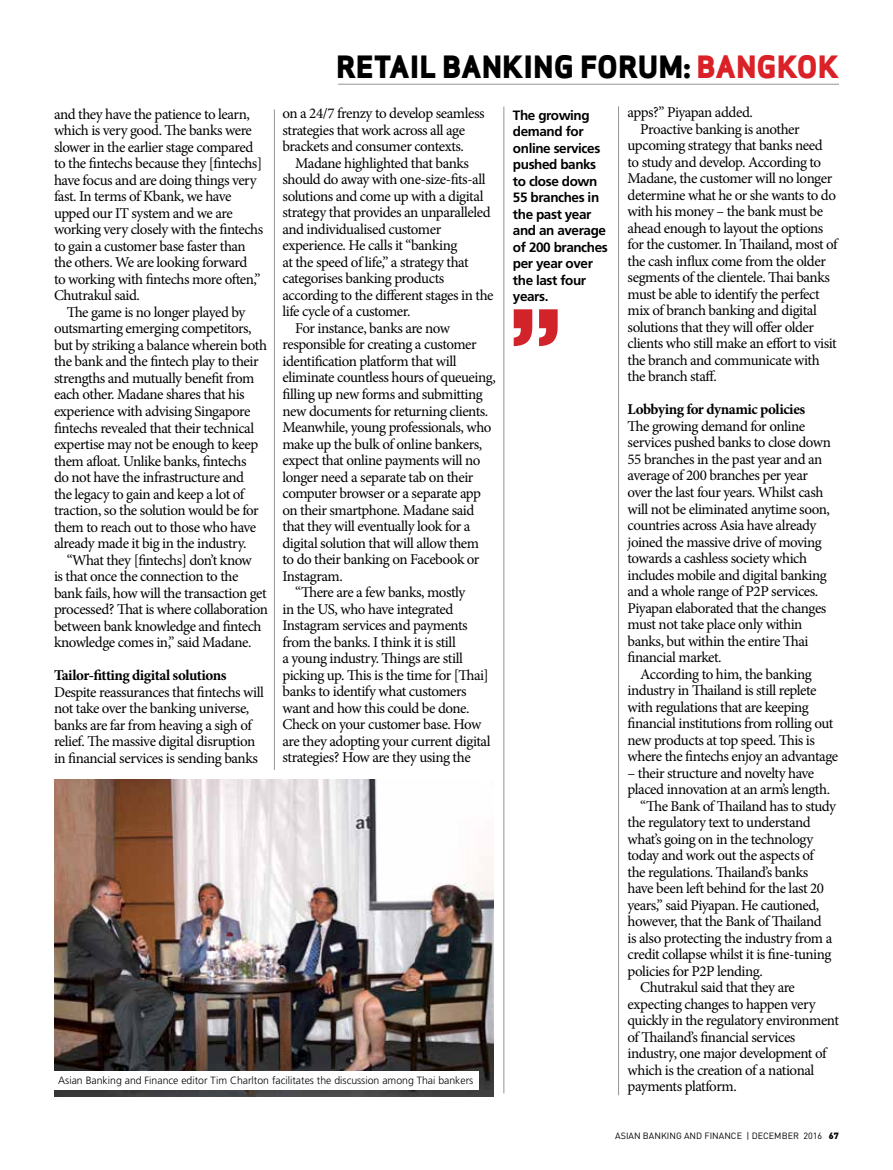
<style>
.page{position:relative;width:893px;height:1170px;background:#fff}
.page>*{position:absolute;margin:0;border:0;box-sizing:border-box;transform-origin:0 0}
.t1{font:800 30px "Apex Sans";color:#000}
.t2{font:15px/16.5px "Minion Pro";letter-spacing:-.03em;color:#000}
.t3{font:700 15px "Minion Pro";letter-spacing:-.03em;color:#000}
.t4{font:700 13.5px/16.5px "Frutiger";letter-spacing:-.03em;color:#000}
.t5{font:300 10.5px "Frutiger";color:#000}
.t6{font:9px "DIN";color:#000}
.s1{color:#da2128}
.s2{font-weight:900}
</style>
<div class="page">
<hr style="left:338px;top:84px;width:501px;height:1px;background:#939598">
<hr style="left:274px;top:109px;width:1px;height:661px;background:#939598">
<hr style="left:504px;top:107px;width:1px;height:986px;background:#939598">
<hr style="left:618px;top:106px;width:1px;height:989px;background:#939598">
<svg style="left:514px;top:309px;width:44px;height:37px"></svg>
<img style="left:54px;top:779px;width:439px;height:317px">
<div style="left:54px;top:1071px;width:424px;height:18px;background:#fff"></div>
<h1 class="t1" style="left:336px;top:47px;width:504px">RETAIL BANKING FORUM: <span class="s1">BANGKOK</span></h1>
<p class="t4" style="left:513px;top:107px;width:96px">The growing demand for online services pushed banks to close down<br>55 branches in the past year and an average of 200 branches per year over the last four years.</p>
<p class="t2" style="left:628px;top:104px;width:127px">apps?” Piyapan added.</p>
<p class="t2" style="left:640px;top:121px;width:161px">Proactive banking is another</p>
<p class="t2" style="left:628px;top:137px;width:197px">upcoming strategy that banks need</p>
<p class="t2" style="left:628px;top:154px;width:195px">to study and develop. According to</p>
<p class="t2" style="left:628px;top:170px;width:206px">Madane, the customer will no longer</p>
<p class="t2" style="left:628px;top:187px;width:210px">determine what he or she wants to do</p>
<p class="t2" style="left:628px;top:203px;width:197px">with his money – the bank must be</p>
<p class="t2" style="left:628px;top:220px;width:197px">ahead enough to layout the options</p>
<p class="t2" style="left:628px;top:236px;width:212px">for the customer. In Thailand, most of</p>
<p class="t2" style="left:628px;top:253px;width:200px">the cash influx come from the older</p>
<p class="t2" style="left:628px;top:269px;width:204px">segments of the clientele. Thai banks</p>
<p class="t2" style="left:628px;top:286px;width:194px">must be able to identify the perfect</p>
<p class="t2" style="left:628px;top:302px;width:191px">mix of branch banking and digital</p>
<p class="t2" style="left:628px;top:319px;width:188px">solutions that they will offer older</p>
<p class="t2" style="left:628px;top:335px;width:211px">clients who still make an effort to visit</p>
<p class="t2" style="left:628px;top:352px;width:194px">the branch and communicate with</p>
<p class="t2" style="left:628px;top:368px;width:91px">the branch staff.</p>
<p class="t3" style="left:628px;top:399px;width:179px">Lobbying for dynamic policies</p>
<p class="t2" style="left:628px;top:418px;width:205px">The growing demand for online services pushed banks to close down<br>55 branches in the past year and an average of 200 branches per year over the last four years. Whilst cash will not be eliminated anytime soon, countries across Asia have already joined the massive drive of moving towards a cashless society which includes mobile and digital banking and a whole range of P2P services.<br>Piyapan elaborated that the changes must not take place only within banks, but within the entire Thai financial market.</p>
<p class="t2" style="left:628px;top:665px;width:212px;text-indent:13px">According to him, the banking industry in Thailand is still replete with regulations that are keeping financial institutions from rolling out new products at top speed. This is where the fintechs enjoy an advantage</p>
<p class="t2" style="left:628px;top:764px;width:188px">– their structure and novelty have</p>
<p class="t2" style="left:628px;top:781px;width:204px">placed innovation at an arm’s length.</p>
<p class="t2" style="left:640px;top:797px;width:197px">“The Bank of Thailand has to study</p>
<p class="t2" style="left:628px;top:814px;width:185px">the regulatory text to understand</p>
<p class="t2" style="left:628px;top:830px;width:187px">what’s going on in the technology</p>
<p class="t2" style="left:628px;top:847px;width:188px">today and work out the aspects of</p>
<p class="t2" style="left:628px;top:863px;width:182px">the regulations. Thailand’s banks</p>
<p class="t2" style="left:628px;top:880px;width:198px">have been left behind for the last 20</p>
<p class="t2" style="left:628px;top:896px;width:193px">years,” said Piyapan. He cautioned,</p>
<p class="t2" style="left:628px;top:913px;width:196px">however, that the Bank of Thailand</p>
<p class="t2" style="left:628px;top:929px;width:206px">is also protecting the industry from a</p>
<p class="t2" style="left:628px;top:946px;width:205px">credit collapse whilst it is fine-tuning</p>
<p class="t2" style="left:628px;top:962px;width:137px">policies for P2P lending.</p>
<p class="t2" style="left:640px;top:979px;width:156px">Chutrakul said that they are</p>
<p class="t2" style="left:628px;top:995px;width:190px">expecting changes to happen very</p>
<p class="t2" style="left:628px;top:1012px;width:213px">quickly in the regulatory environment</p>
<p class="t2" style="left:628px;top:1028px;width:169px">of Thailand’s financial services</p>
<p class="t2" style="left:628px;top:1045px;width:200px">industry, one major development of</p>
<p class="t2" style="left:628px;top:1061px;width:188px">which is the creation of a national</p>
<p class="t2" style="left:628px;top:1078px;width:111px">payments platform.</p>
<p class="t2" style="left:282px;top:105px;width:204px">on a 24/7 frenzy to develop seamless strategies that work across all age brackets and consumer contexts.</p>
<p class="t2" style="left:295px;top:155px;width:175px">Madane highlighted that banks</p>
<p class="t2" style="left:282px;top:171px;width:205px">should do away with one-size-fits-all</p>
<p class="t2" style="left:282px;top:188px;width:202px">solutions and come up with a digital</p>
<p class="t2" style="left:282px;top:204px;width:210px">strategy that provides an unparalleled</p>
<p class="t2" style="left:282px;top:221px;width:160px">and individualised customer</p>
<p class="t2" style="left:282px;top:237px;width:176px">experience. He calls it “banking</p>
<p class="t2" style="left:282px;top:254px;width:188px">at the speed of life,” a strategy that</p>
<p class="t2" style="left:282px;top:270px;width:163px">categorises banking products</p>
<p class="t2" style="left:282px;top:287px;width:213px">according to the different stages in the</p>
<p class="t2" style="left:282px;top:303px;width:129px">life cycle of a customer.</p>
<p class="t2" style="left:295px;top:320px;width:156px">For instance, banks are now</p>
<p class="t2" style="left:282px;top:336px;width:196px">responsible for creating a customer</p>
<p class="t2" style="left:282px;top:353px;width:176px">identification platform that will</p>
<p class="t2" style="left:282px;top:369px;width:215px">eliminate countless hours of queueing,</p>
<p class="t2" style="left:282px;top:386px;width:202px">filling up new forms and submitting</p>
<p class="t2" style="left:282px;top:402px;width:207px">new documents for returning clients.</p>
<p class="t2" style="left:282px;top:419px;width:211px">Meanwhile, young professionals, who</p>
<p class="t2" style="left:282px;top:435px;width:201px">make up the bulk of online bankers,</p>
<p class="t2" style="left:282px;top:452px;width:199px">expect that online payments will no</p>
<p class="t2" style="left:282px;top:468px;width:192px">longer need a separate tab on their</p>
<p class="t2" style="left:282px;top:485px;width:200px">computer browser or a separate app</p>
<p class="t2" style="left:282px;top:501px;width:193px">on their smartphone. Madane said</p>
<p class="t2" style="left:282px;top:518px;width:189px">that they will eventually look for a</p>
<p class="t2" style="left:282px;top:534px;width:198px">digital solution that will allow them</p>
<p class="t2" style="left:282px;top:551px;width:199px">to do their banking on Facebook or</p>
<p class="t2" style="left:282px;top:567px;width:62px">Instagram.</p>
<p class="t2" style="left:295px;top:584px;width:172px">“There are a few banks, mostly</p>
<p class="t2" style="left:282px;top:600px;width:172px">in the US, who have integrated</p>
<p class="t2" style="left:282px;top:617px;width:187px">Instagram services and payments</p>
<p class="t2" style="left:282px;top:633px;width:175px">from the banks. I think it is still</p>
<p class="t2" style="left:282px;top:650px;width:182px">a young industry. Things are still</p>
<p class="t2" style="left:282px;top:666px;width:208px">picking up. This is the time for [Thai]</p>
<p class="t2" style="left:282px;top:683px;width:186px">banks to identify what customers</p>
<p class="t2" style="left:282px;top:699px;width:188px">want and how this could be done.</p>
<p class="t2" style="left:282px;top:716px;width:200px">Check on your customer base. How</p>
<p class="t2" style="left:282px;top:732px;width:210px">are they adopting your current digital</p>
<p class="t2" style="left:282px;top:749px;width:190px">strategies? How are they using the</p>
<p class="t2" style="left:54px;top:106px;width:211px">and they have the patience to learn, which is very good. The banks were slower in the earlier stage compared to the fintechs because they [fintechs] have focus and are doing things very fast. In terms of Kbank, we have upped our IT system and we are working very closely with the fintechs to gain a customer base faster than the others. We are looking forward<br>to working with fintechs more often,” Chutrakul said.</p>
<p class="t2" style="left:54px;top:304px;width:214px;text-indent:13px">The game is no longer played by outsmarting emerging competitors, but by striking a balance wherein both the bank and the fintech play to their strengths and mutually benefit from each other. Madane shares that his experience with advising Singapore fintechs revealed that their technical expertise may not be enough to keep them afloat. Unlike banks, fintechs<br>do not have the infrastructure and<br>the legacy to gain and keep a lot of traction, so the solution would be for them to reach out to those who have already made it big in the industry.</p>
<p class="t2" style="left:54px;top:551px;width:215px;text-indent:13px">“What they [fintechs] don’t know<br>is that once the connection to the bank fails, how will the transaction get processed? That is where collaboration between bank knowledge and fintech knowledge comes in,” said Madane.</p>
<p class="t3" style="left:54px;top:664px;width:174px">Tailor-fitting digital solutions</p>
<p class="t2" style="left:54px;top:683px;width:211px">Despite reassurances that fintechs will not take over the banking universe, banks are far from heaving a sigh of relief. The massive digital disruption in financial services is sending banks</p>
<p class="t5" style="left:58px;top:1074px;width:417px">Asian Banking and Finance editor Tim Charlton facilitates the discussion among Thai bankers</p>
<p class="t6" style="left:615px;top:1129px;width:225px">ASIAN BANKING AND FINANCE | DECEMBER 2016 <span class="s2">67</span></p>
</div>
